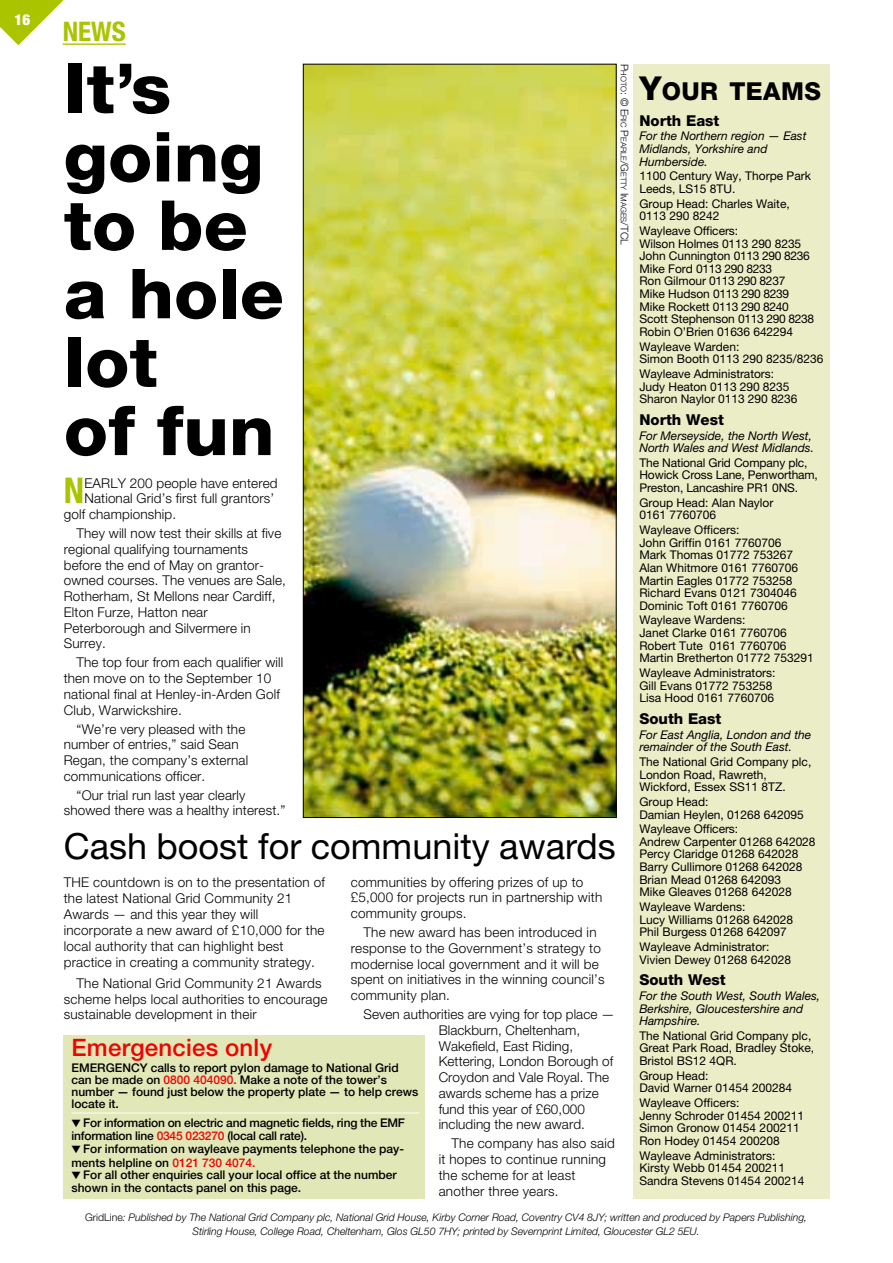
<style>
.page{position:relative;width:893px;height:1263px;background:#fff}
.page>*{position:absolute;margin:0;border:0;box-sizing:border-box;transform-origin:0 0}
.t1{font:800 69px/68.4px "Helvetica Neue";color:#000;scale:1.05 1}
.t2{font:36px "Helvetica Neue";color:#000}
.t3{font:700 condensed 35.55px "Helvetica Neue";color:#aac400}
.t4{font:700 condensed 27px "Helvetica Neue";color:#aac400}
.t5{font:800 24.75px "Helvetica Neue";letter-spacing:.015em;color:#000}
.t6{font:500 24px "Helvetica Neue";letter-spacing:.01em;color:#f30000}
.t7{font:800 15px "Helvetica Neue";color:#000}
.t8{font:900 condensed 15px "Helvetica Neue";color:#fff}
.t9{font:300 13.5px/15.8px "Helvetica Neue";letter-spacing:.01em;color:#000}
.t10{font:12px/12.6px "Helvetica Neue";color:#000}
.t11{font:500 12px/12px "Helvetica Neue";color:#000}
.t12{font:italic 12px/12.6px "Helvetica Neue";color:#000}
.t13{font:italic 300 10.5px/13.5px "Helvetica Neue";color:#000;text-align:center}
.t14{font:300 7.8px "Helvetica Neue";color:#000}
.s1{font-size:10.5px}
.s2{color:#f30000}
.s3{font-size:33px}
.s4{font-style:normal}
</style>
<div class="page">
<hr style="left:63px;top:43px;width:63px;height:2px;background:#aac400">
<svg style="left:0;top:0;width:76px;height:45px"></svg>
<div style="left:633px;top:64px;width:196px;height:1135px;background:#ebedc7"></div>
<div style="left:64px;top:1035px;width:361px;height:163px;background:#e1e7b6"></div>
<hr style="left:72px;top:1113px;width:347px;height:1px;background:#fff">
<img style="left:305px;top:66px;width:310px;height:750px">
<p class="t8" style="left:15px;top:14px;width:17px">16</p>
<h3 class="t4" style="left:63px;top:22px;width:65px">NEWS</h3>
<h1 class="t1" style="left:64px;top:60px;width:211px">It’s going to be a hole lot<br>of fun</h1>
<p class="t14" style="left:626px;top:64px;width:182px;rotate:90deg"><span class="s1">P</span>HOTO<span class="s1">: © E</span>RIC <span class="s1">P</span>EARLE<span class="s1">/G</span>ETTY <span class="s1">I</span>MAGES<span class="s1">/TCL</span></p>
<h3 class="t3" style="left:64px;top:478px;width:22px">N</h3>
<p class="t9" style="left:84px;top:476px;width:195px">EARLY 200 people have entered</p>
<p class="t9" style="left:84px;top:492px;width:191px">National Grid’s first full grantors’</p>
<p class="t9" style="left:64px;top:508px;width:114px">golf championship.</p>
<p class="t9" style="left:64px;top:527px;width:224px;text-indent:13px">They will now test their skills at five regional qualifying tournaments before the end of May on grantor&shy;owned courses. The venues are Sale,<br>Rotherham, St Mellons near Cardiff,<br>Elton Furze, Hatton near<br>Peterborough and Silvermere in<br>Surrey.</p>
<p class="t9" style="left:64px;top:656px;width:221px;text-indent:13px">The top four from each qualifier will then move on to the September 10 national final at Henley-in-Arden Golf<br>Club, Warwickshire.</p>
<p class="t9" style="left:64px;top:722px;width:186px;text-indent:13px">“We’re very pleased with the number of entries,” said Sean<br>Regan, the company’s external communications officer.</p>
<p class="t9" style="left:64px;top:788px;width:223px;text-indent:13px">“Our trial run last year clearly showed there was a healthy interest.”</p>
<h2 class="t2" style="left:64px;top:833px;width:554px">Cash boost for community awards</h2>
<p class="t9" style="left:64px;top:875px;width:263px">THE countdown is on to the presentation of the latest National Grid Community 21<br>Awards — and this year they will incorporate a new award of £10,000 for the local authority that can highlight best practice in creating a community strategy.</p>
<p class="t9" style="left:64px;top:976px;width:265px;text-indent:13px">The National Grid Community 21 Awards scheme helps local authorities to encourage sustainable development in their</p>
<p class="t9" style="left:351px;top:875px;width:253px">communities by offering prizes of up to £5,000 for projects run in partnership with community groups.</p>
<p class="t9" style="left:351px;top:926px;width:255px;text-indent:13px">The new award has been introduced in response to the Government’s strategy to modernise local government and it will be spent on initiatives in the winning council’s community plan.</p>
<p class="t9" style="left:439px;top:1008px;width:177px;text-indent:-75px">Seven authorities are vying for top place —<br>Blackburn, Cheltenham,<br>Wakefield, East Riding,<br>Kettering, London Borough of<br>Croydon and Vale Royal. The awards scheme has a prize fund this year of £60,000 including the new award.</p>
<p class="t9" style="left:439px;top:1137px;width:178px;text-indent:13px">The company has also said it hopes to continue running the scheme for at least another three years.</p>
<h3 class="t6" style="left:72px;top:1038px;width:202px">Emergencies only</h3>
<p class="t11" style="left:72px;top:1063px;width:348px">EMERGENCY calls to report pylon damage to National Grid can be made on <span class="s2">0800 404090.</span> Make a note of the tower’s number — found just below the property plate — to help crews locate it.</p>
<p class="t11" style="left:72px;top:1117px;width:335px;line-height:13.5px">▼ For information on electric and magnetic fields, ring the EMF information line <span class="s2">0345 023270</span> (local call rate).</p>
<p class="t11" style="left:72px;top:1143px;width:334px;line-height:13.5px">▼ For information on wayleave payments telephone the pay&shy;ments helpline on <span class="s2">0121 730 4074.</span></p>
<p class="t11" style="left:72px;top:1169px;width:327px;line-height:13.5px">▼ For all other enquiries call your local office at the number shown in the contacts panel on this page.</p>
<h3 class="t5" style="left:639px;top:82px;width:183px"><span class="s3">Y</span>OUR TEAMS</h3>
<p class="t7" style="left:639px;top:115px;width:82px">North East</p>
<p class="t12" style="left:639px;top:131px;width:169px">For the Northern region — East<br>Midlands, Yorkshire and<br>Humberside.</p>
<p class="t10" style="left:639px;top:171px;width:173px">1100 Century Way, Thorpe Park<br>Leeds, LS15 8TU.</p>
<p class="t10" style="left:639px;top:198px;width:152px">Group Head: Charles Waite,<br>0113 290 8242</p>
<p class="t10" style="left:639px;top:226px;width:176px">Wayleave Officers:<br>Wilson Holmes 0113 290 8235<br>John Cunnington 0113 290 8236<br>Mike Ford 0113 290 8233<br>Ron Gilmour 0113 290 8237<br>Mike Hudson 0113 290 8239<br>Mike Rockett 0113 290 8240<br>Scott Stephenson 0113 290 8238<br>Robin O’Brien 01636 642294</p>
<p class="t10" style="left:639px;top:341px;width:186px">Wayleave Warden:<br>Simon Booth 0113 290 8235/8236</p>
<p class="t10" style="left:639px;top:368px;width:160px">Wayleave Administrators:<br>Judy Heaton 0113 290 8235<br>Sharon Naylor 0113 290 8236</p>
<p class="t7" style="left:639px;top:414px;width:86px">North West</p>
<p class="t12" style="left:639px;top:430px;width:176px">For Merseyside, the North West,<br>North Wales and West Midlands.</p>
<p class="t10" style="left:639px;top:457px;width:180px">The National Grid Company plc,<br>Howick Cross Lane, Penwortham,<br>Preston, Lancashire PR1 0NS.</p>
<p class="t10" style="left:639px;top:497px;width:135px">Group Head: Alan Naylor<br>0161 7760706</p>
<p class="t10" style="left:639px;top:525px;width:160px">Wayleave Officers:<br>John Griffin 0161 7760706<br>Mark Thomas 01772 753267<br>Alan Whitmore 0161 7760706<br>Martin Eagles 01772 753258<br>Richard Evans 0121 7304046<br>Dominic Toft 0161 7760706</p>
<p class="t10" style="left:639px;top:615px;width:176px">Wayleave Wardens:<br>Janet Clarke 0161 7760706<br>Robert Tute 0161 7760706<br>Martin Bretherton 01772 753291</p>
<p class="t10" style="left:639px;top:668px;width:138px">Wayleave Administrators:<br>Gill Evans 01772 753258<br>Lisa Hood 0161 7760706</p>
<p class="t7" style="left:639px;top:713px;width:83px">South East</p>
<p class="t12" style="left:639px;top:729px;width:173px">For East Anglia, London and the remainder of the South East.</p>
<p class="t10" style="left:639px;top:756px;width:173px">The National Grid Company plc,<br>London Road, Rawreth,<br>Wickford, Essex SS11 8TZ.</p>
<p class="t10" style="left:639px;top:796px;width:166px">Group Head:<br>Damian Heylen, 01268 642095</p>
<p class="t10" style="left:639px;top:824px;width:178px">Wayleave Officers:<br>Andrew Carpenter 01268 642028<br>Percy Claridge 01268 642028<br>Barry Cullimore 01268 642028<br>Brian Mead 01268 642093<br>Mike Gleaves 01268 642028</p>
<p class="t10" style="left:639px;top:901px;width:155px">Wayleave Wardens:<br>Lucy Williams 01268 642028<br>Phil Burgess 01268 642097</p>
<p class="t10" style="left:639px;top:941px;width:153px">Wayleave Administrator:<br>Vivien Dewey 01268 642028</p>
<p class="t7" style="left:639px;top:974px;width:88px">South West</p>
<p class="t12" style="left:639px;top:990px;width:182px">For the South West, South Wales,<br>Berkshire, Gloucestershire and<br>Hampshire.</p>
<p class="t10" style="left:639px;top:1030px;width:176px">The National Grid Company plc,<br>Great Park Road, Bradley Stoke,<br>Bristol BS12 4QR.</p>
<p class="t10" style="left:639px;top:1070px;width:154px">Group Head:<br>David Warner 01454 200284</p>
<p class="t10" style="left:639px;top:1098px;width:166px">Wayleave Officers:<br>Jenny Schroder 01454 200211<br>Simon Gronow 01454 200211<br>Ron Hodey 01454 200208</p>
<p class="t10" style="left:639px;top:1150px;width:166px">Wayleave Administrators:<br>Kirsty Webb 01454 200211<br>Sandra Stevens 01454 200214</p>
<p class="t13" style="left:85px;top:1212px;width:723px"><span class="s4">GridLine</span>: Published by The National Grid Company plc, National Grid House, Kirby Corner Road, Coventry CV4 8JY; written and produced by Papers Publishing,<br>Stirling House, College Road, Cheltenham, Glos GL50 7HY; printed by Severnprint Limited, Gloucester GL2 5EU.</p>
</div>
